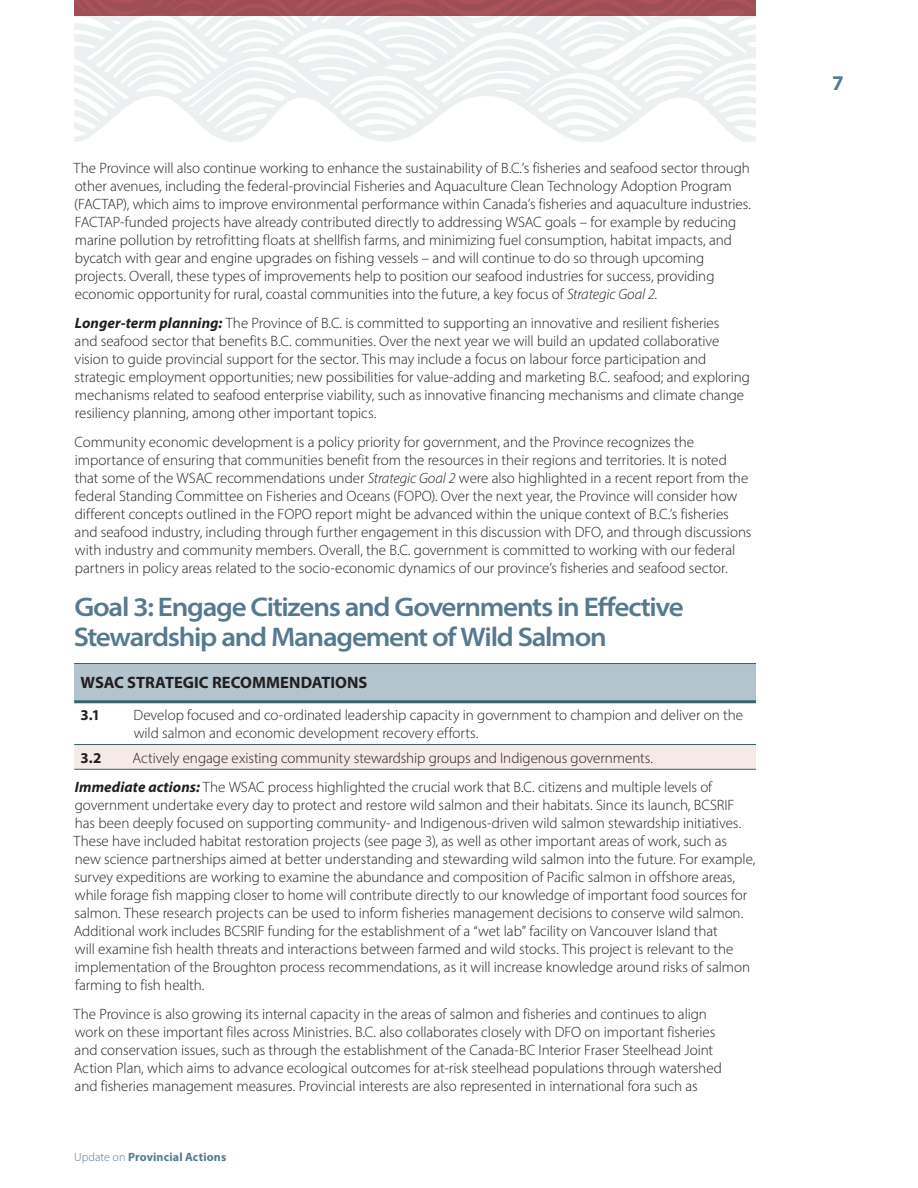
<style>
.page{position:relative;width:918px;height:1188px;background:#fff}
.page>*{position:absolute;margin:0;border:0;box-sizing:border-box;transform-origin:0 0}
.t1{font:600 semi-expanded 27px/30px "Myriad Pro";letter-spacing:-.05em;color:#567a8d}
.t2{font:700 21px "Myriad Pro";color:#567a8d}
.t3{font:700 16.5px "Myriad Pro";color:#231f20}
.t4{font:300 15px/18px "Myriad Pro";letter-spacing:-.005em;color:#231f20}
.t5{font:700 15px "Myriad Pro";color:#231f20}
.t6{font:700 12px "Myriad Pro";letter-spacing:.015em;color:#567a8d}
.s1{font-style:italic}
.s2{font-weight:700;font-style:italic}
.s3{font-weight:300}
</style>
<div class="page">
<svg style="left:74px;top:16px;width:682px;height:126px;fill:#eff3f3"></svg>
<div style="left:74px;top:0;width:682px;height:16px;background:linear-gradient(to right,#a24f56,#a35057)"></div>
<div style="left:74px;top:664px;width:682px;height:38px;background:#b3c4cf"></div>
<svg style="left:74px;top:703px;width:682px;height:66px"></svg>
<hr style="left:74px;top:663px;width:53px;height:1px;background:#37626a">
<hr style="left:127px;top:663px;width:629px;height:1px;background:#37626a">
<hr style="left:74px;top:700px;width:53px;height:3px;background:#37626a">
<hr style="left:127px;top:700px;width:629px;height:3px;background:#37626a">
<hr style="left:74px;top:744px;width:53px;height:1px;background:#37626a">
<hr style="left:127px;top:744px;width:629px;height:1px;background:#37626a">
<hr style="left:74px;top:769px;width:53px;height:1px;background:#37626a">
<hr style="left:127px;top:769px;width:629px;height:1px;background:#37626a">
<p class="t4" style="left:74px;top:159px;width:679px">The Province will also continue working to enhance the sustainability of B.C.’s fisheries and seafood sector through other avenues, including the federal-provincial Fisheries and Aquaculture Clean Technology Adoption Program (FACTAP), which aims to improve environmental performance within Canada’s fisheries and aquaculture industries.<br>FACTAP-funded projects have already contributed directly to addressing WSAC goals – for example by reducing marine pollution by retrofitting floats at shellfish farms, and minimizing fuel consumption, habitat impacts, and bycatch with gear and engine upgrades on fishing vessels – and will continue to do so through upcoming projects. Overall, these types of improvements help to position our seafood industries for success, providing economic opportunity for rural, coastal communities into the future, a key focus of <span class="s1">Strategic Goal 2</span>.</p>
<p class="t4" style="left:74px;top:314px;width:677px"><span class="s2">Longer-term planning:</span> The Province of B.C. is committed to supporting an innovative and resilient fisheries<br>and seafood sector that benefits B.C. communities. Over the next year we will build an updated collaborative vision to guide provincial support for the sector. This may include a focus on labour force participation and strategic employment opportunities; new possibilities for value-adding and marketing B.C. seafood; and exploring mechanisms related to seafood enterprise viability, such as innovative financing mechanisms and climate change resiliency planning, among other important topics.</p>
<p class="t4" style="left:74px;top:433px;width:679px">Community economic development is a policy priority for government, and the Province recognizes the importance of ensuring that communities benefit from the resources in their regions and territories. It is noted that some of the WSAC recommendations under <span class="s1">Strategic Goal 2</span> were also highlighted in a recent report from the federal Standing Committee on Fisheries and Oceans (FOPO). Over the next year, the Province will consider how different concepts outlined in the FOPO report might be advanced within the unique context of B.C.’s fisheries and seafood industry, including through further engagement in this discussion with DFO, and through discussions with industry and community members. Overall, the B.C. government is committed to working with our federal partners in policy areas related to the socio-economic dynamics of our province’s fisheries and seafood sector.</p>
<h1 class="t1" style="left:74px;top:591px;width:611px">Goal 3: Engage Citizens and Governments in Effective<br>Stewardship and Management of Wild Salmon</h1>
<p class="t3" style="left:81px;top:672px;width:288px">WSAC STRATEGIC RECOMMENDATIONS</p>
<p class="t5" style="left:81px;top:705px;width:21px">3.1</p>
<p class="t4" style="left:134px;top:706px;width:611px">Develop focused and co-ordinated leadership capacity in government to champion and deliver on the wild salmon and economic development recovery efforts.</p>
<p class="t5" style="left:81px;top:748px;width:22px">3.2</p>
<p class="t4" style="left:75px;top:742px;width:639px;line-height:29.8px;text-align:center">Actively engage existing community stewardship groups and Indigenous governments.<br><span class="s2">Immediate actions:</span> The WSAC process highlighted the crucial work that B.C. citizens and multiple levels of</p>
<p class="t4" style="left:74px;top:796px;width:683px">government undertake every day to protect and restore wild salmon and their habitats. Since its launch, BCSRIF has been deeply focused on supporting community- and Indigenous-driven wild salmon stewardship initiatives.<br>These have included habitat restoration projects (see page 3), as well as other important areas of work, such as new science partnerships aimed at better understanding and stewarding wild salmon into the future. For example, survey expeditions are working to examine the abundance and composition of Pacific salmon in offshore areas, while forage fish mapping closer to home will contribute directly to our knowledge of important food sources for salmon. These research projects can be used to inform fisheries management decisions to conserve wild salmon.<br>Additional work includes BCSRIF funding for the establishment of a “wet lab” facility on Vancouver Island that<br>will examine fish health threats and interactions between farmed and wild stocks. This project is relevant to the implementation of the Broughton process recommendations, as it will increase knowledge around risks of salmon farming to fish health.</p>
<p class="t4" style="left:74px;top:1005px;width:650px">The Province is also growing its internal capacity in the areas of salmon and fisheries and continues to align work on these important files across Ministries. B.C. also collaborates closely with DFO on important fisheries and conservation issues, such as through the establishment of the Canada-BC Interior Fraser Steelhead Joint Action Plan, which aims to advance ecological outcomes for at-risk steelhead populations through watershed and fisheries management measures. Provincial interests are also represented in international fora such as</p>
<p class="t6" style="left:74px;top:1149px;width:154px"><span class="s3">Update on</span> Provincial Actions</p>
<h2 class="t2" style="left:832px;top:69px;width:13px">7</h2>
</div>
